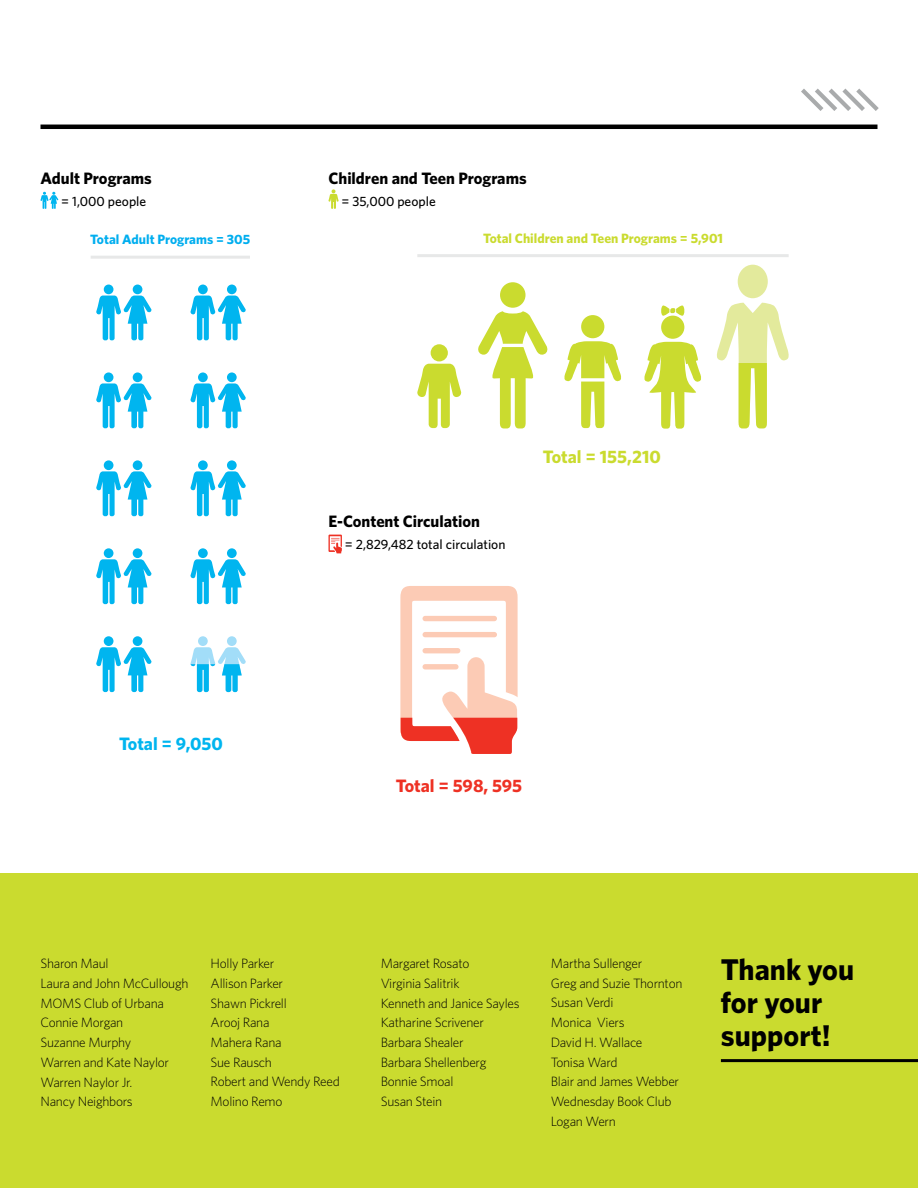
<style>
.page{position:relative;width:918px;height:1188px;background:#fff}
.page>*{position:absolute;margin:0;border:0;box-sizing:border-box;transform-origin:0 0}
.t1{font:700 30px/33px "Whitney";color:#000}
.t2{font:700 18px "Whitney";color:#cadb2f}
.t3{font:700 18px "Whitney";letter-spacing:-.005em;color:#ee3124}
.t4{font:700 18px "Whitney";color:#00b5ef}
.t5{font:700 16.5px "Whitney";color:#000}
.t6{font:300 13.5px/19.8px "Whitney";letter-spacing:-.02em;color:#000}
.t7{font:500 13.5px "Whitney";color:#000}
.t8{font:700 13.5px "Whitney";color:#cadb2f}
.t9{font:700 13.5px "Whitney";color:#00aeef}
</style>
<div class="page">
<hr style="left:40px;top:125px;width:838px;height:4px;background:#000">
<svg style="left:801px;top:88px;width:78px;height:23px"></svg>
<div style="left:0;top:874px;width:918px;height:314px;background:#cadb2f"></div>
<hr style="left:721px;top:1059px;width:197px;height:3px;background:#000">
<svg style="left:40px;top:192px;width:18px;height:17px"></svg>
<svg style="left:328px;top:189px;width:11px;height:20px"></svg>
<svg style="left:329px;top:535px;width:13px;height:18px"></svg>
<hr style="left:91px;top:256px;width:159px;height:3px;background:#e7e8e8">
<hr style="left:417px;top:254px;width:372px;height:3px;background:#e7e8e8">
<svg style="left:478px;top:311px;width:70px;height:117px"></svg>
<div style="left:500px;top:282px;width:26px;height:26px;background:#cadb2f;border-radius:50%"></div>
<div style="left:738px;top:265px;width:30px;height:33px;background:#e3ea9c;border-radius:50%"></div>
<svg style="left:644px;top:342px;width:57px;height:87px"></svg>
<div style="left:661px;top:316px;width:23px;height:23px;background:#cadb2f;border-radius:50%"></div>
<svg style="left:661px;top:305px;width:24px;height:11px"></svg>
<svg style="left:564px;top:341px;width:57px;height:87px"></svg>
<div style="left:581px;top:315px;width:23px;height:23px;background:#cadb2f;border-radius:50%"></div>
<svg style="left:417px;top:364px;width:45px;height:64px"></svg>
<div style="left:431px;top:344px;width:17px;height:17px;background:#cadb2f;border-radius:50%"></div>
<svg style="left:717px;top:303px;width:72px;height:125px"></svg>
<div style="left:133px;top:285px;width:9px;height:9px;background:#00b5ef;border-radius:50%"></div>
<svg style="left:96px;top:296px;width:56px;height:44px"></svg>
<div style="left:104px;top:285px;width:9px;height:9px;background:#00b5ef;border-radius:50%"></div>
<div style="left:227px;top:285px;width:10px;height:9px;background:#00b5ef;border-radius:50%"></div>
<svg style="left:190px;top:296px;width:56px;height:44px"></svg>
<div style="left:198px;top:285px;width:10px;height:9px;background:#00b5ef;border-radius:50%"></div>
<div style="left:133px;top:372px;width:9px;height:10px;background:#00b5ef;border-radius:50%"></div>
<svg style="left:96px;top:383px;width:56px;height:45px"></svg>
<div style="left:104px;top:372px;width:9px;height:10px;background:#00b5ef;border-radius:50%"></div>
<div style="left:227px;top:372px;width:10px;height:10px;background:#00b5ef;border-radius:50%"></div>
<svg style="left:190px;top:383px;width:56px;height:45px"></svg>
<div style="left:198px;top:372px;width:10px;height:10px;background:#00b5ef;border-radius:50%"></div>
<div style="left:133px;top:460px;width:9px;height:10px;background:#00b5ef;border-radius:50%"></div>
<svg style="left:96px;top:471px;width:56px;height:45px"></svg>
<div style="left:104px;top:460px;width:9px;height:10px;background:#00b5ef;border-radius:50%"></div>
<div style="left:227px;top:460px;width:10px;height:10px;background:#00b5ef;border-radius:50%"></div>
<svg style="left:190px;top:471px;width:56px;height:45px"></svg>
<div style="left:198px;top:460px;width:10px;height:10px;background:#00b5ef;border-radius:50%"></div>
<div style="left:133px;top:548px;width:9px;height:10px;background:#00b5ef;border-radius:50%"></div>
<svg style="left:96px;top:559px;width:56px;height:45px"></svg>
<div style="left:104px;top:548px;width:9px;height:10px;background:#00b5ef;border-radius:50%"></div>
<div style="left:227px;top:548px;width:10px;height:10px;background:#00b5ef;border-radius:50%"></div>
<svg style="left:190px;top:559px;width:56px;height:45px"></svg>
<div style="left:198px;top:548px;width:10px;height:10px;background:#00b5ef;border-radius:50%"></div>
<div style="left:133px;top:636px;width:9px;height:10px;background:#00b5ef;border-radius:50%"></div>
<svg style="left:96px;top:647px;width:56px;height:45px"></svg>
<div style="left:104px;top:636px;width:9px;height:10px;background:#00b5ef;border-radius:50%"></div>
<div style="left:227px;top:636px;width:10px;height:10px;background:#a2ddf8;border-radius:50%"></div>
<div style="left:198px;top:636px;width:10px;height:10px;background:#a2ddf8;border-radius:50%"></div>
<svg style="left:190px;top:647px;width:56px;height:45px"></svg>
<svg style="left:400px;top:586px;width:118px;height:168px"></svg>
<p class="t5" style="left:40px;top:168px;width:113px">Adult Programs</p>
<p class="t7" style="left:61px;top:193px;width:87px">= 1,000 people</p>
<p class="t5" style="left:328px;top:168px;width:200px">Children and Teen Programs</p>
<p class="t7" style="left:342px;top:193px;width:96px">= 35,000 people</p>
<p class="t9" style="left:90px;top:231px;width:161px">Total Adult Programs = 305</p>
<p class="t8" style="left:483px;top:230px;width:241px">Total Children and Teen Programs = 5,901</p>
<h2 class="t4" style="left:119px;top:733px;width:105px">Total = 9,050</h2>
<p class="t5" style="left:328px;top:511px;width:153px">E-Content Circulation</p>
<p class="t7" style="left:345px;top:536px;width:162px">= 2,829,482 total circulation</p>
<h2 class="t2" style="left:543px;top:446px;width:119px">Total = 155,210</h2>
<h2 class="t3" style="left:396px;top:775px;width:128px">Total = 598, 595</h2>
<p class="t6" style="left:40px;top:953px;width:150px">Sharon Maul<br>Laura and John McCullough<br>MOMS Club of Urbana<br>Connie Morgan<br>Suzanne Murphy<br>Warren and Kate Naylor<br>Warren Naylor Jr.<br>Nancy Neighbors</p>
<p class="t6" style="left:211px;top:953px;width:131px">Holly Parker<br>Allison Parker<br>Shawn Pickrell<br>Arooj Rana<br>Mahera Rana<br>Sue Rausch<br>Robert and Wendy Reed<br>Molino Remo</p>
<p class="t6" style="left:381px;top:953px;width:140px">Margaret Rosato<br>Virginia Salitrik<br>Kenneth and Janice Sayles<br>Katharine Scrivener<br>Barbara Shealer<br>Barbara Shellenberg<br>Bonnie Smoal<br>Susan Stein</p>
<p class="t6" style="left:551px;top:953px;width:133px">Martha Sullenger<br>Greg and Suzie Thornton<br>Susan Verdi<br>Monica Viers<br>David H. Wallace<br>Tonisa Ward<br>Blair and James Webber<br>Wednesday Book Club<br>Logan Wern</p>
<h1 class="t1" style="left:721px;top:952px;width:135px">Thank you for your support!</h1>
</div>
